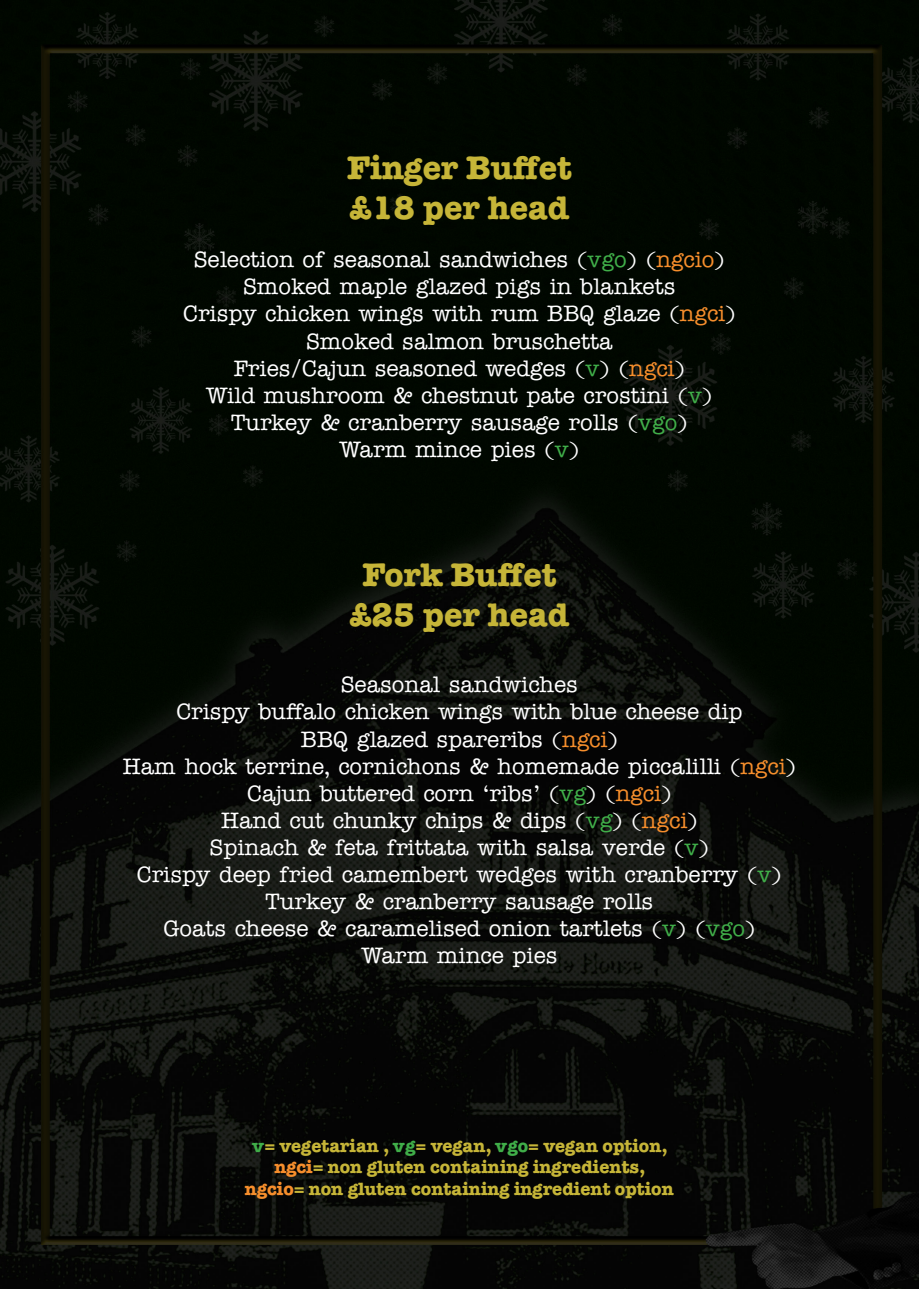
<style>
.page{position:relative;width:919px;height:1289px;background:#fff}
.page>*{position:absolute;margin:0;border:0;box-sizing:border-box;transform-origin:0 0}
.Buffet_Title{font:700 33px "American Typewriter ITC Pro";color:#c6b538}
.Desc2{font:500 22.5px "American Typewriter ITC Pro";color:#fff}
.Dish_Title{font:700 18px "American Typewriter ITC Pro";color:#c6b538}
.s1{color:#40ae49}
.s2{color:#f68e2c}
</style>
<div class="page">
<img style="left:0;top:0;width:918px;height:1288px">
<p class="Buffet_Title" style="left:347px;top:147px;width:226px">Finger Buffet</p>
<p class="Buffet_Title" style="left:350px;top:186px;width:221px">£18 per head</p>
<p class="Desc2" style="left:194px;top:246px;width:532px">Selection of seasonal sandwiches (<span class="s1">vgo</span>) (<span class="s2">ngcio</span>)</p>
<p class="Desc2" style="left:243px;top:273px;width:433px">Smoked maple glazed pigs in blankets</p>
<p class="Desc2" style="left:183px;top:300px;width:554px">Crispy chicken wings with rum BBQ glaze (<span class="s2">ngci</span>)</p>
<p class="Desc2" style="left:306px;top:327px;width:307px">Smoked salmon bruschetta</p>
<p class="Desc2" style="left:234px;top:354px;width:453px">Fries/Cajun seasoned wedges (<span class="s1">v</span>) (<span class="s2">ngci</span>)</p>
<p class="Desc2" style="left:206px;top:381px;width:508px">Wild mushroom &amp; chestnut pate crostini (<span class="s1">v</span>)</p>
<p class="Desc2" style="left:231px;top:408px;width:458px">Turkey &amp; cranberry sausage rolls (<span class="s1">vgo</span>)</p>
<p class="Desc2" style="left:339px;top:435px;width:241px">Warm mince pies (<span class="s1">v</span>)</p>
<p class="Buffet_Title" style="left:362px;top:554px;width:196px">Fork Buffet</p>
<p class="Buffet_Title" style="left:350px;top:593px;width:221px">£25 per head</p>
<p class="Desc2" style="left:341px;top:670px;width:238px">Seasonal sandwiches</p>
<p class="Desc2" style="left:176px;top:697px;width:567px">Crispy buffalo chicken wings with blue cheese dip</p>
<p class="Desc2" style="left:301px;top:724px;width:319px">BBQ glazed spareribs (<span class="s2">ngci</span>)</p>
<p class="Desc2" style="left:123px;top:751px;width:675px">Ham hock terrine, cornichons &amp; homemade piccalilli (<span class="s2">ngci</span>)</p>
<p class="Desc2" style="left:247px;top:778px;width:426px">Cajun buttered corn ‘ribs’ (<span class="s1">vg</span>) (<span class="s2">ngci</span>)</p>
<p class="Desc2" style="left:221px;top:805px;width:478px">Hand cut chunky chips &amp; dips (<span class="s1">vg</span>) (<span class="s2">ngci</span>)</p>
<p class="Desc2" style="left:210px;top:832px;width:500px">Spinach &amp; feta frittata with salsa verde (<span class="s1">v</span>)</p>
<p class="Desc2" style="left:137px;top:859px;width:646px">Crispy deep fried camembert wedges with cranberry (<span class="s1">v</span>)</p>
<p class="Desc2" style="left:265px;top:886px;width:389px">Turkey &amp; cranberry sausage rolls</p>
<p class="Desc2" style="left:163px;top:913px;width:593px">Goats cheese &amp; caramelised onion tartlets (<span class="s1">v</span>) (<span class="s1">vgo</span>)</p>
<p class="Desc2" style="left:361px;top:940px;width:197px">Warm mince pies</p>
<p class="Dish_Title" style="left:252px;top:1134px;width:417px"><span class="s1">v</span>= vegetarian , <span class="s1">vg</span>= vegan, <span class="s1">vgo</span>= vegan option,</p>
<p class="Dish_Title" style="left:274px;top:1155px;width:372px"><span class="s2">ngci</span>= non gluten containing ingredients,</p>
<p class="Dish_Title" style="left:245px;top:1177px;width:430px"><span class="s2">ngcio</span>= non gluten containing ingredient option</p>
</div>
